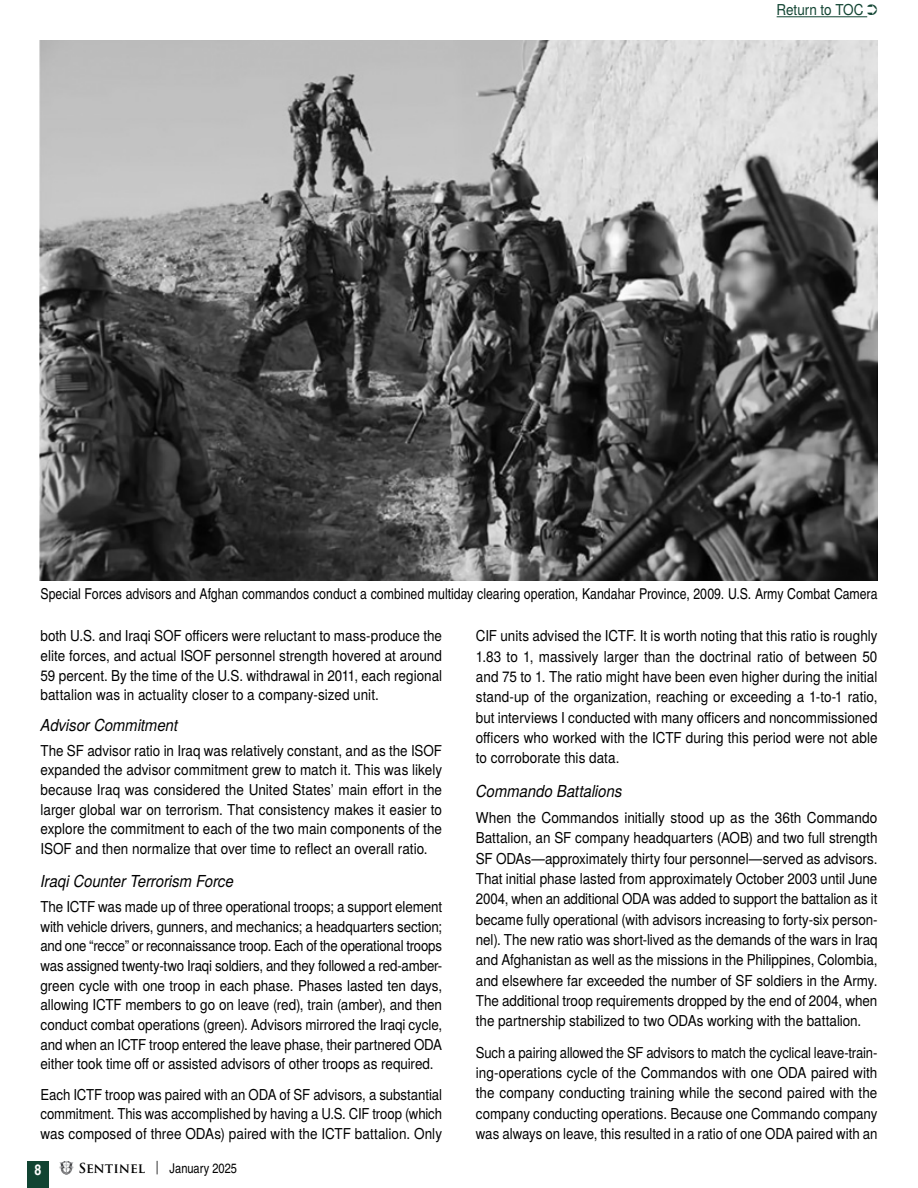
<style>
.page{position:relative;width:918px;height:1188px;background:#fff}
.page>*{position:absolute;margin:0;border:0;box-sizing:border-box;transform-origin:0 0}
.Body_Text{font:italic 16.5px "Te X Gyre Heros";color:#000;scale:.9 1}
.Body_Text-2{font:15px/19.6px "Te X Gyre Heros";color:#000;text-align:justify;scale:.9 1}
.Body_Text-3{font:15px/20.4px "Te X Gyre Heros";color:#000;text-align:justify;scale:.91 1}
.Body_Text-4{font:15px/19.6px "Te X Gyre Heros";color:#000;text-align:justify;scale:.89 1}
.Body_Text-5{font:15px/20.4px "Te X Gyre Heros";color:#000;text-align:justify;scale:.87 1}
.Body_Text-6{font:15px/19.6px "Te X Gyre Heros";color:#000;text-align:justify;scale:.88 1}
.Captions{font:15px "Te X Gyre Heros Condensed";color:#000}
.Captions-2{font:15px "Te X Gyre Heros";letter-spacing:-.005em;color:#114432;scale:.9 1}
.t1{font:700 15px "Te X Gyre Heros Condensed";color:#fff}
.t2{font:13.5px "Te X Gyre Heros Condensed";color:#000}
.s1{font-family:"Trajan Pro";font-weight:700}
.s2{font-family:"Trajan Pro"}
</style>
<div class="page">
<svg style="left:59px;top:1161px;width:15px;height:14px"></svg>
<div style="left:27px;top:1161px;width:22px;height:27px;background:#114432"></div>
<img style="left:40px;top:40px;width:838px;height:540px">
<hr style="left:777px;top:16px;width:90px;height:1px;background:#114432">
<p class="Captions-2" style="left:777px;top:-2px;width:114px">Return to TOC ➲</p>
<p class="Captions" style="left:40px;top:583px;width:839px">Special Forces advisors and Afghan commandos conduct a combined multiday clearing operation, Kandahar Province, 2009. U.S. Army Combat Camera</p>
<p class="Body_Text-2" style="left:40px;top:625px;width:448px">both U.S. and Iraqi SOF officers were reluctant to mass-produce the elite forces, and actual ISOF personnel strength hovered at around 59 percent. By the time of the U.S. withdrawal in 2011, each regional battalion was in actuality closer to a company-sized unit.</p>
<p class="Body_Text" style="left:40px;top:712px;width:154px">Advisor Commitment</p>
<p class="Body_Text-2" style="left:40px;top:739px;width:448px">The SF advisor ratio in Iraq was relatively constant, and as the ISOF expanded the advisor commitment grew to match it. This was likely because Iraq was considered the United States’ main effort in the larger global war on terrorism. That consistency makes it easier to explore the commitment to each of the two main components of the ISOF and then normalize that over time to reflect an overall ratio.</p>
<p class="Body_Text" style="left:40px;top:868px;width:216px">Iraqi Counter Terrorism Force</p>
<p class="Body_Text-4" style="left:40px;top:896px;width:453px">The ICTF was made up of three operational troops; a support element with vehicle drivers, gunners, and mechanics; a headquarters section; and one “recce” or reconnaissance troop. Each of the operational troops was assigned twenty-two Iraqi soldiers, and they followed a red-amber&shy;green cycle with one troop in each phase. Phases lasted ten days, allowing ICTF members to go on leave (red), train (amber), and then conduct combat operations (green). Advisors mirrored the Iraqi cycle, and when an ICTF troop entered the leave phase, their partnered ODA either took time off or assisted advisors of other troops as required.</p>
<p class="Body_Text-6" style="left:40px;top:1083px;width:458px">Each ICTF troop was paired with an ODA of SF advisors, a substantial commitment. This was accomplished by having a U.S. CIF troop (which was composed of three ODAs) paired with the ICTF battalion. Only</p>
<p class="Body_Text-2" style="left:476px;top:625px;width:448px;line-height:20.4px">CIF units advised the ICTF. It is worth noting that this ratio is roughly 1.83 to 1, massively larger than the doctrinal ratio of between 50 and 75 to 1. The ratio might have been even higher during the initial stand-up of the organization, reaching or exceeding a 1-to-1 ratio, but interviews I conducted with many officers and noncommissioned officers who worked with the ICTF during this period were not able to corroborate this data.</p>
<p class="Body_Text" style="left:476px;top:779px;width:164px">Commando Battalions</p>
<p class="Body_Text-3" style="left:476px;top:806px;width:443px">When the Commandos initially stood up as the 36th Commando Battalion, an SF company headquarters (AOB) and two full strength SF ODAs—approximately thirty four personnel—served as advisors.<br>That initial phase lasted from approximately October 2003 until June 2004, when an additional ODA was added to support the battalion as it became fully operational (with advisors increasing to forty-six person&shy;nel). The new ratio was short-lived as the demands of the wars in Iraq and Afghanistan as well as the missions in the Philippines, Colombia, and elsewhere far exceeded the number of SF soldiers in the Army.<br>The additional troop requirements dropped by the end of 2004, when the partnership stabilized to two ODAs working with the battalion.</p>
<p class="Body_Text-5" style="left:476px;top:1041px;width:463px">Such a pairing allowed the SF advisors to match the cyclical leave-train&shy;ing-operations cycle of the Commandos with one ODA paired with the company conducting training while the second paired with the company conducting operations. Because one Commando company was always on leave, this resulted in a ratio of one ODA paired with an</p>
<p class="t1" style="left:35px;top:1159px;width:8px">8</p>
<p class="t2" style="left:78px;top:1158px;width:160px"><span class="s1">SENTINEL</span> <span class="s2">|</span> January 2025</p>
</div>
